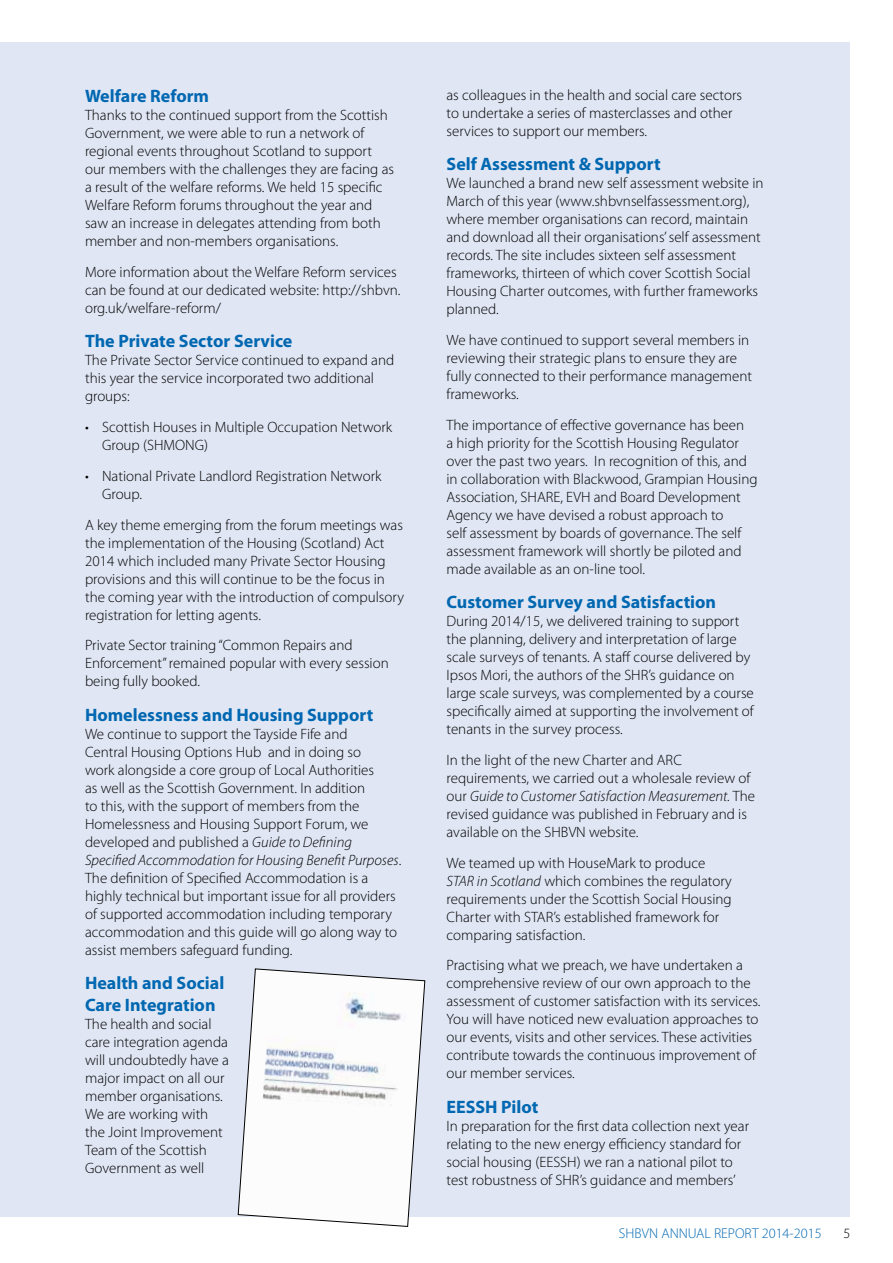
<style>
.page{position:relative;width:893px;height:1263px;background:#fff}
.page>*{position:absolute;margin:0;border:0;box-sizing:border-box;transform-origin:0 0}
.t1{font:700 18px/21.6px "Myriad Pro";color:#0067b1}
.t2{font:300 15px/18px "Myriad Pro";color:#000}
.t3{font:300 14.25px "Myriad Pro";color:#0067b1}
.t4{font:300 14.25px "Myriad Pro";color:#000}
.s1{font-style:italic}
</style>
<div class="page">
<div style="left:0;top:43px;width:850px;height:1174px;background:#e0e6f4"></div>
<svg style="left:237px;top:968px;width:189px;height:259px"></svg>
<p class="t1" style="left:85px;top:85px;width:126px">Welfare Reform</p>
<p class="t2" style="left:85px;top:106px;width:311px">Thanks to the continued support from the Scottish Government, we were able to run a network of regional events throughout Scotland to support our members with the challenges they are facing as a result of the welfare reforms. We held 15 specific Welfare Reform forums throughout the year and saw an increase in delegates attending from both member and non-members organisations.</p>
<p class="t2" style="left:85px;top:263px;width:317px">More information about the Welfare Reform services can be found at our dedicated website: http://shbvn. org.uk/welfare-reform/</p>
<p class="t1" style="left:85px;top:330px;width:209px">The Private Sector Service</p>
<p class="t2" style="left:85px;top:351px;width:311px">The Private Sector Service continued to expand and this year the service incorporated two additional groups:</p>
<p class="t2" style="left:102px;top:418px;width:292px;text-indent:-17px">• Scottish Houses in Multiple Occupation Network<br>Group (SHMONG)</p>
<p class="t2" style="left:102px;top:467px;width:281px;text-indent:-17px">• National Private Landlord Registration Network<br>Group.</p>
<p class="t2" style="left:85px;top:516px;width:320px">A key theme emerging from the forum meetings was the implementation of the Housing (Scotland) Act 2014 which included many Private Sector Housing provisions and this will continue to be the focus in the coming year with the introduction of compulsory registration for letting agents.</p>
<p class="t2" style="left:85px;top:636px;width:305px">Private Sector training “Common Repairs and<br>Enforcement” remained popular with every session being fully booked.</p>
<p class="t1" style="left:85px;top:703px;width:290px">Homelessness and Housing Support</p>
<p class="t2" style="left:85px;top:725px;width:318px">We continue to support the Tayside Fife and<br>Central Housing Options Hub and in doing so<br>work alongside a core group of Local Authorities<br>as well as the Scottish Government. In addition<br>to this, with the support of members from the Homelessness and Housing Support Forum, we developed and published a <span class="s1">Guide to Defining Specified Accommodation for Housing Benefit Purposes</span>.<br>The definition of Specified Accommodation is a highly technical but important issue for all providers of supported accommodation including temporary accommodation and this guide will go along way to assist members safeguard funding.</p>
<p class="t1" style="left:85px;top:971px;width:141px">Health and Social<br>Care Integration</p>
<p class="t2" style="left:85px;top:1015px;width:145px">The health and social care integration agenda will undoubtedly have a major impact on all our member organisations.<br>We are working with the Joint Improvement<br>Team of the Scottish<br>Government as well</p>
<p class="t2" style="left:446px;top:86px;width:297px">as colleagues in the health and social care sectors to undertake a series of masterclasses and other services to support our members.</p>
<p class="t1" style="left:446px;top:153px;width:216px">Self Assessment &amp; Support</p>
<p class="t2" style="left:446px;top:174px;width:319px">We launched a brand new self assessment website in March of this year (www.shbvnselfassessment.org), where member organisations can record, maintain and download all their organisations’ self assessment records. The site includes sixteen self assessment frameworks, thirteen of which cover Scottish Social Housing Charter outcomes, with further frameworks planned.</p>
<p class="t2" style="left:446px;top:331px;width:307px">We have continued to support several members in reviewing their strategic plans to ensure they are fully connected to their performance management frameworks.</p>
<p class="t2" style="left:446px;top:416px;width:313px">The importance of effective governance has been<br>a high priority for the Scottish Housing Regulator over the past two years. In recognition of this, and in collaboration with Blackwood, Grampian Housing Association, SHARE, EVH and Board Development Agency we have devised a robust approach to<br>self assessment by boards of governance. The self assessment framework will shortly be piloted and made available as an on-line tool.</p>
<p class="t1" style="left:446px;top:591px;width:271px">Customer Survey and Satisfaction</p>
<p class="t2" style="left:446px;top:612px;width:309px">During 2014/15, we delivered training to support the planning, delivery and interpretation of large scale surveys of tenants. A staff course delivered by Ipsos Mori, the authors of the SHR’s guidance on large scale surveys, was complemented by a course specifically aimed at supporting the involvement of tenants in the survey process.</p>
<p class="t2" style="left:446px;top:751px;width:310px">In the light of the new Charter and ARC requirements, we carried out a wholesale review of our <span class="s1">Guide to Customer Satisfaction Measurement.</span> The revised guidance was published in February and is available on the SHBVN website.</p>
<p class="t2" style="left:446px;top:854px;width:287px">We teamed up with HouseMark to produce <span class="s1">STAR in Scotland</span> which combines the regulatory requirements under the Scottish Social Housing Charter with STAR’s established framework for comparing satisfaction.</p>
<p class="t2" style="left:446px;top:957px;width:315px">Practising what we preach, we have undertaken a comprehensive review of our own approach to the assessment of customer satisfaction with its services.<br>You will have noticed new evaluation approaches to our events, visits and other services. These activities contribute towards the continuous improvement of our member services.</p>
<p class="t1" style="left:446px;top:1095px;width:93px">EESSH Pilot</p>
<p class="t2" style="left:446px;top:1117px;width:304px">In preparation for the first data collection next year relating to the new energy efficiency standard for social housing (EESSH) we ran a national pilot to test robustness of SHR’s guidance and members’</p>
<p class="t3" style="left:619px;top:1225px;width:204px">SHBVN ANNUAL REPORT 2014-2015</p>
<p class="t4" style="left:843px;top:1225px;width:8px">5</p>
</div>
